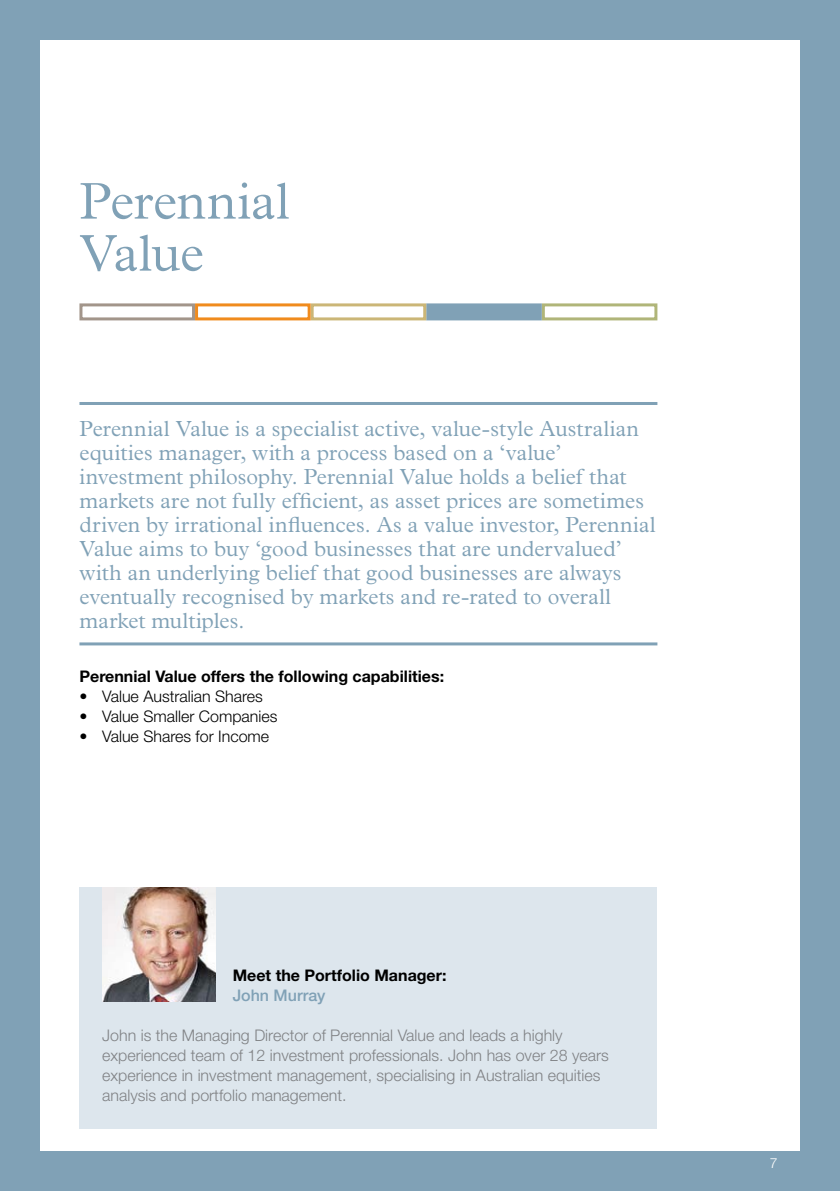
<style>
.page{position:relative;width:840px;height:1191px;background:#fff}
.page>*{position:absolute;margin:0;border:0;box-sizing:border-box;transform-origin:0 0}
.t1{font:300 52px/52px "Plantin";letter-spacing:-.005em;color:#80a1b6}
.t2{font:300 22px/24px "Plantin";letter-spacing:.005em;color:#80a1b6}
.t3{font:300 16px/20px "Helvetica Neue";color:#808285}
.t4{font:700 16px "Helvetica Neue";color:#000}
.t5{font:300 16px "Helvetica Neue";color:#000}
.t6{font:500 16px "Helvetica Neue";color:#80a1b6}
.t7{font:300 14px "Helvetica Neue";color:#fff}
</style>
<div class="page">
<div style="left:0;top:0;width:839px;height:40px;background:#80a1b6"></div>
<div style="left:0;top:1151px;width:839px;height:40px;background:#80a1b6"></div>
<div style="left:0;top:0;width:40px;height:1191px;background:#80a1b6"></div>
<div style="left:799px;top:0;width:40px;height:1191px;background:#80a1b6"></div>
<hr style="left:79px;top:402px;width:578px;height:3px;background:#80a1b6">
<hr style="left:79px;top:642px;width:578px;height:3px;background:#80a1b6">
<div style="left:79px;top:887px;width:578px;height:241px;background:#dde6ed"></div>
<img style="left:102px;top:887px;width:113px;height:114px">
<div style="left:541px;top:303px;width:116px;height:17px;border:3px solid #b0b579"></div>
<div style="left:426px;top:303px;width:115px;height:17px;background:#80a1b6;border:3px solid #80a1b6"></div>
<div style="left:310px;top:303px;width:116px;height:17px;border:3px solid #cbb677"></div>
<div style="left:195px;top:303px;width:115px;height:17px;border:3px solid #f08b1d"></div>
<div style="left:79px;top:303px;width:116px;height:17px;border:3px solid #a2958a"></div>
<h1 class="t1" style="left:79px;top:175px;width:211px">Perennial<br>Value</h1>
<p class="t2" style="left:79px;top:417px;width:577px">Perennial Value is a specialist active, value-style Australian equities manager, with a process based on a ‘value’ investment philosophy. Perennial Value holds a belief that markets are not fully efficient, as asset prices are sometimes driven by irrational influences. As a value investor, Perennial Value aims to buy ‘good businesses that are undervalued’ with an underlying belief that good businesses are always eventually recognised by markets and re-rated to overall market multiples.</p>
<p class="t4" style="left:79px;top:666px;width:366px">Perennial Value offers the following capabilities:</p>
<p class="t5" style="left:79px;top:687px;width:185px">• Value Australian Shares</p>
<p class="t5" style="left:79px;top:707px;width:199px">• Value Smaller Companies</p>
<p class="t5" style="left:79px;top:727px;width:191px">• Value Shares for Income</p>
<p class="t4" style="left:232px;top:965px;width:215px">Meet the Portfolio Manager:</p>
<p class="t6" style="left:232px;top:986px;width:94px">John Murray</p>
<p class="t3" style="left:102px;top:1025px;width:508px">John is the Managing Director of Perennial Value and leads a highly experienced team of 12 investment professionals. John has over 28 years experience in investment management, specialising in Australian equities analysis and portfolio management.</p>
<p class="t7" style="left:769px;top:1154px;width:9px">7</p>
</div>
